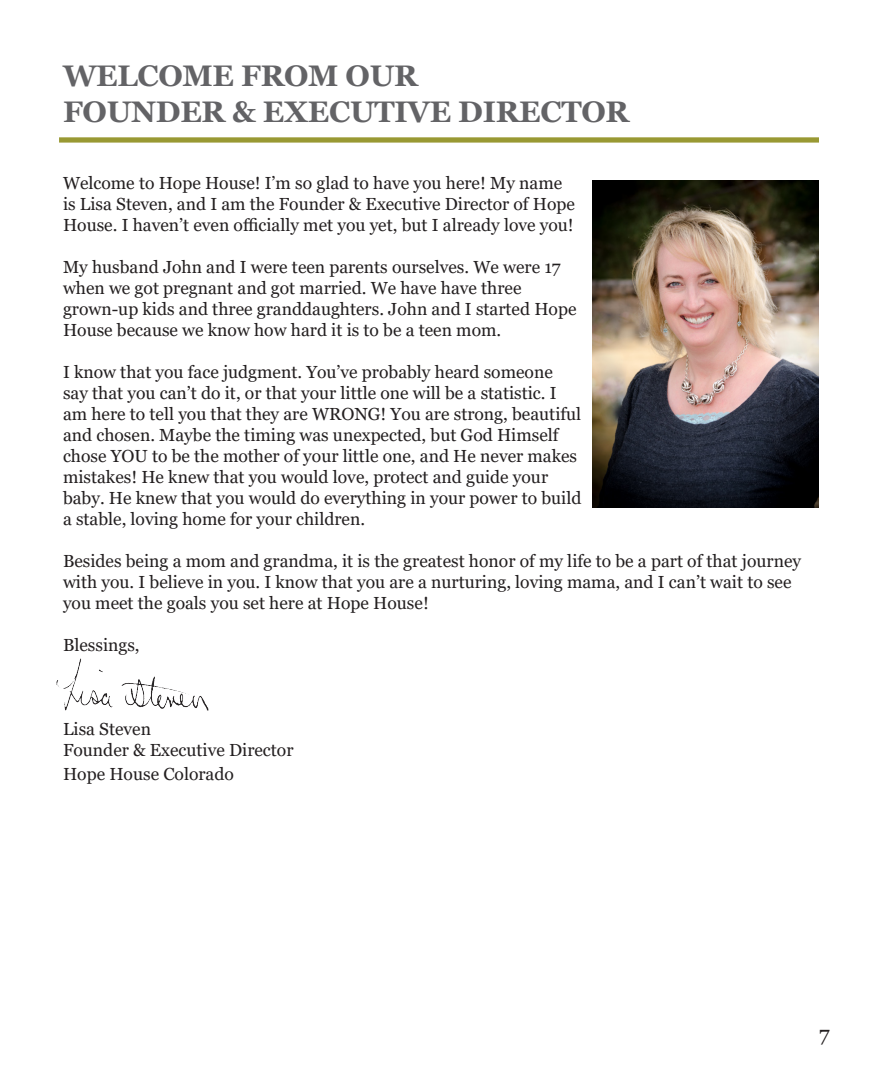
<style>
.page{position:relative;width:882px;height:1071px;background:#fff}
.page>*{position:absolute;margin:0;border:0;box-sizing:border-box;transform-origin:0 0}
.t1{font:700 29.75px "Georgia";letter-spacing:-.01em;color:#636366}
.t2{font:21px "Georgia";color:#231f20}
.t3{font:17.5px/21px "Georgia";color:#231f20}
</style>
<div class="page">
<div style="left:59px;top:137px;width:760px;height:6px;background:#993"></div>
<img style="left:593px;top:180px;width:226px;height:328px">
<img style="left:56px;top:658px;width:153px;height:53px">
<p class="t1" style="left:63px;top:56px;width:356px">WELCOME FROM OUR</p>
<p class="t1" style="left:63px;top:93px;width:568px">FOUNDER &amp; EXECUTIVE DIRECTOR</p>
<p class="t3" style="left:63px;top:173px;width:514px">Welcome to Hope House! I’m so glad to have you here! My name is Lisa Steven, and I am the Founder &amp; Executive Director of Hope<br>House. I haven’t even officially met you yet, but I already love you!</p>
<p class="t3" style="left:63px;top:257px;width:499px">My husband John and I were teen parents ourselves. We were 17 when we got pregnant and got married. We have have three</p>
<p class="t3" style="left:63px;top:299px;width:515px">grown-up kids and three granddaughters. John and I started Hope<br>House because we know how hard it is to be a teen mom.</p>
<p class="t3" style="left:63px;top:362px;width:520px">I know that you face judgment. You’ve probably heard someone say that you can’t do it, or that your little one will be a statistic. I am here to tell you that they are WRONG! You are strong, beautiful and chosen. Maybe the timing was unexpected, but God Himself chose YOU to be the mother of your little one, and He never makes mistakes! He knew that you would love, protect and guide your baby. He knew that you would do everything in your power to build a stable, loving home for your children.</p>
<p class="t3" style="left:63px;top:551px;width:740px">Besides being a mom and grandma, it is the greatest honor of my life to be a part of that journey with you. I believe in you. I know that you are a nurturing, loving mama, and I can’t wait to see you meet the goals you set here at Hope House!</p>
<p class="t3" style="left:63px;top:635px;width:78px">Blessings,</p>
<p class="t3" style="left:63px;top:719px;width:90px">Lisa Steven</p>
<p class="t3" style="left:63px;top:740px;width:232px">Founder &amp; Executive Director</p>
<p class="t3" style="left:63px;top:763px;width:172px">Hope House Colorado</p>
<p class="t2" style="left:819px;top:1021px;width:12px">7</p>
</div>
